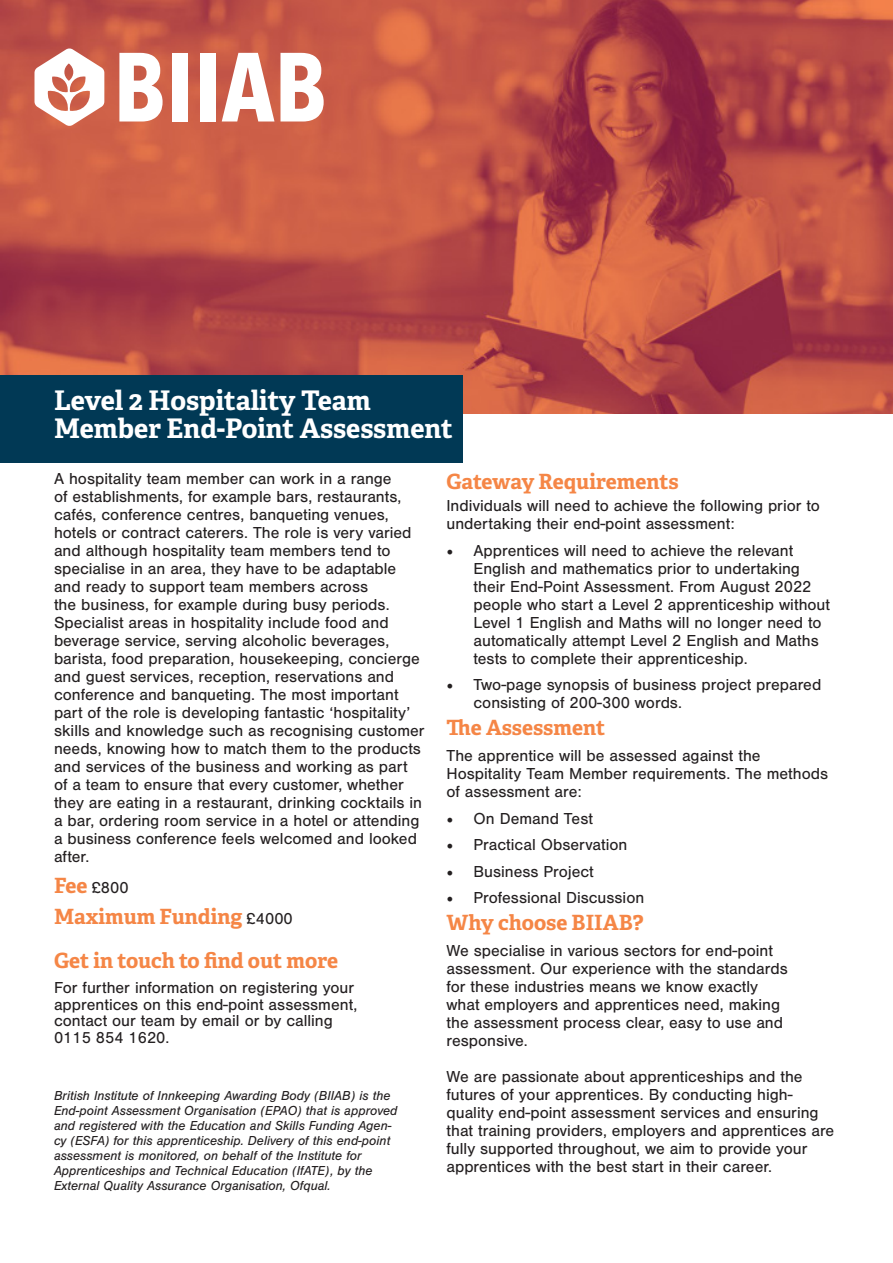
<style>
.page{position:relative;width:893px;height:1263px;background:#fff}
.page>*{position:absolute;margin:0;border:0;box-sizing:border-box;transform-origin:0 0}
.t1{font:700 27px/28.5px "Adelle";color:#fff}
.t2{font:700 21px "Adelle";color:#f58646}
.t3{font:16.5px/18px "Nimbus San";color:#231f20}
.t4{font:italic 13.5px/15px "Nimbus San";color:#231f20}
.s1{font-family:"Adelle";font-weight:700;font-size:21px;color:#f58646}
.s2{font-family:"Nimbus San";font-weight:400;font-size:16.5px;color:#231f20}
.s3{font-family:"Minion Pro";font-size:18px}
</style>
<div class="page">
<img style="left:1px;top:0;width:891px;height:414px">
<div style="left:0;top:375px;width:462px;height:88px;background:#013955"></div>
<svg style="left:35px;top:48px;width:69px;height:78px"></svg>
<svg style="left:119px;top:53px;width:44px;height:68px"></svg>
<div style="left:172px;top:53px;width:16px;height:68px;background:#fff"></div>
<div style="left:200px;top:53px;width:16px;height:68px;background:#fff"></div>
<svg style="left:222px;top:53px;width:52px;height:68px"></svg>
<svg style="left:280px;top:53px;width:44px;height:68px"></svg>
<p class="t1" style="left:54px;top:386px;width:401px">Level 2 Hospitality Team<br>Member End-Point Assessment</p>
<p class="t3" style="left:54px;top:470px;width:372px">A hospitality team member can work in a range<br>of establishments, for example bars, restaurants, cafés, conference centres, banqueting venues, hotels or contract caterers. The role is very varied and although hospitality team members tend to specialise in an area, they have to be adaptable and ready to support team members across<br>the business, for example during busy periods.<br>Specialist areas in hospitality include food and beverage service, serving alcoholic beverages, barista, food preparation, housekeeping, concierge and guest services, reception, reservations and conference and banqueting. The most important part of the role is developing fantastic ‘hospitality’ skills and knowledge such as recognising customer needs, knowing how to match them to the products and services of the business and working as part of a team to ensure that every customer, whether they are eating in a restaurant, drinking cocktails in a bar, ordering room service in a hotel or attending a business conference feels welcomed and looked after.</p>
<p class="t3" style="left:54px;top:879px;width:76px"><span class="s1">Fee</span> £800</p>
<p class="t2" style="left:54px;top:903px;width:240px">Maximum Funding <span class="s2">£4000</span></p>
<p class="t2" style="left:54px;top:947px;width:286px">Get in touch to find out more</p>
<p class="t3" style="left:54px;top:980px;width:305px;line-height:16.5px">For further information on registering your apprentices on this end-point assessment, contact our team by email or by calling</p>
<p class="t3" style="left:54px;top:1029px;width:117px">0115 854 1620.</p>
<p class="t4" style="left:54px;top:1088px;width:345px">British Institute of Innkeeping Awarding Body (BIIAB) is the End-point Assessment Organisation (EPAO) that is approved and registered with the Education and Skills Funding Agen&shy;cy (ESFA) for this apprenticeship. Delivery of this end-point assessment is monitored, on behalf of the Institute for Apprenticeships and Technical Education (IfATE), by the External Quality Assurance Organisation, Ofqual.</p>
<p class="t2" style="left:446px;top:468px;width:234px">Gateway Requirements</p>
<p class="t3" style="left:446px;top:497px;width:375px">Individuals will need to achieve the following prior to undertaking their end-point assessment:</p>
<p class="t3" style="left:473px;top:542px;width:358px;text-indent:-27px"><span class="s3">•</span> Apprentices will need to achieve the relevant English and mathematics prior to undertaking their End-Point Assessment. From August 2022 people who start a Level 2 apprenticeship without Level 1 English and Maths will no longer need to automatically attempt Level 2 English and Maths tests to complete their apprenticeship.</p>
<p class="t3" style="left:473px;top:676px;width:349px;text-indent:-27px"><span class="s3">•</span> Two-page synopsis of business project prepared consisting of 200-300 words.</p>
<p class="t2" style="left:446px;top:714px;width:160px">The Assessment</p>
<p class="t3" style="left:446px;top:747px;width:383px">The apprentice will be assessed against the<br>Hospitality Team Member requirements. The methods of assessment are:</p>
<p class="t3" style="left:446px;top:810px;width:148px"><span class="s3">•</span> On Demand Test</p>
<p class="t3" style="left:446px;top:836px;width:182px"><span class="s3">•</span> Practical Observation</p>
<p class="t3" style="left:446px;top:863px;width:149px"><span class="s3">•</span> Business Project</p>
<p class="t3" style="left:446px;top:889px;width:199px"><span class="s3">•</span> Professional Discussion</p>
<p class="t2" style="left:446px;top:909px;width:199px">Why choose BIIAB?</p>
<p class="t3" style="left:446px;top:942px;width:343px">We specialise in various sectors for end-point assessment. Our experience with the standards for these industries means we know exactly what employers and apprentices need, making the assessment process clear, easy to use and responsive.</p>
<p class="t3" style="left:446px;top:1068px;width:389px">We are passionate about apprenticeships and the futures of your apprentices. By conducting high&shy;quality end-point assessment services and ensuring that training providers, employers and apprentices are fully supported throughout, we aim to provide your apprentices with the best start in their career.</p>
</div>
